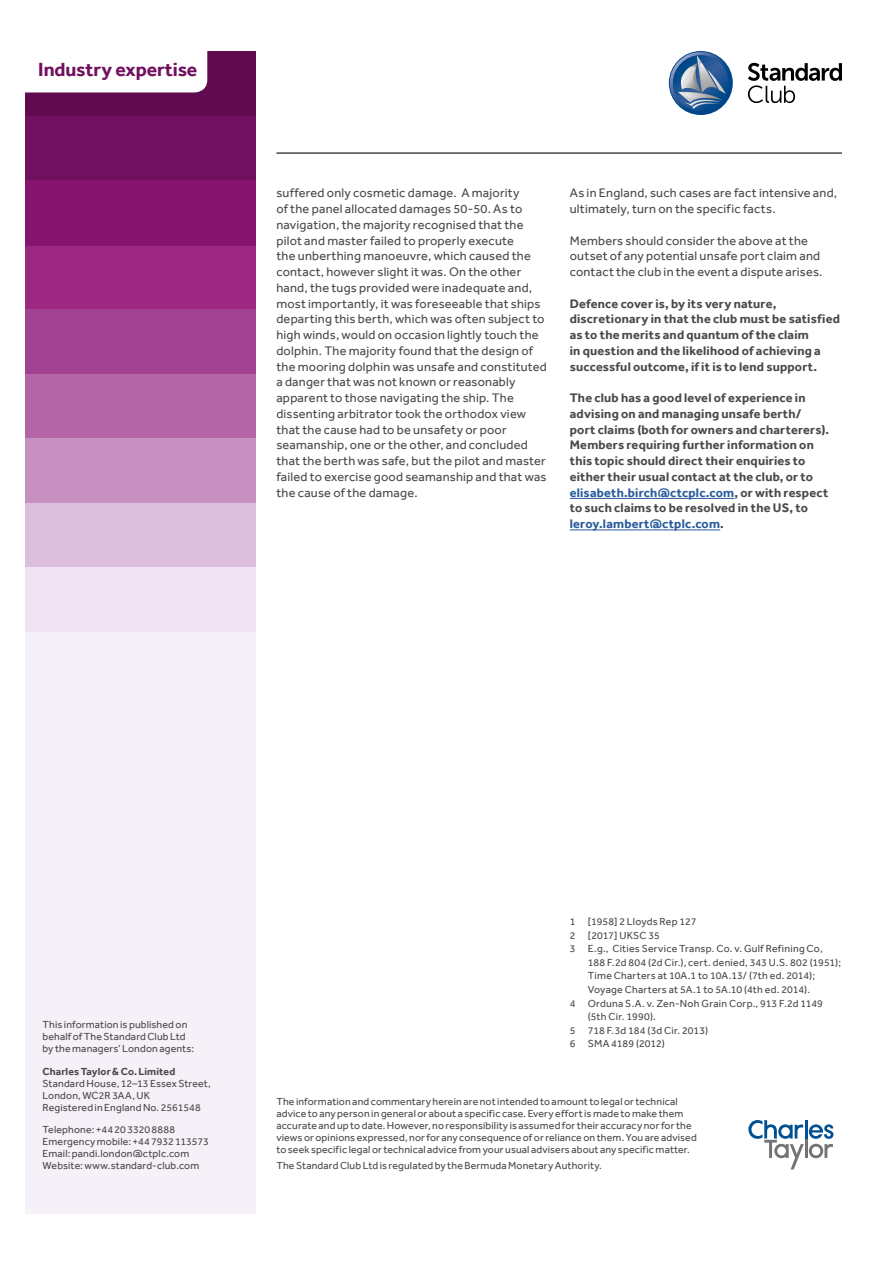
<style>
.page{position:relative;width:893px;height:1263px;background:#fff}
.page>*{position:absolute;margin:0;border:0;box-sizing:border-box;transform-origin:0 0}
.t1{font:700 19.5px "Effra";letter-spacing:-.005em;color:#71105f}
.t2{font:12.75px/15.8px "Effra";letter-spacing:.015em;color:#4a4948}
.t3{font:700 12.75px/15.8px "Effra";letter-spacing:.015em;color:#4a4948}
.t4{font:10.5px/12px "Effra";letter-spacing:.015em;color:#4a4948}
.t5{font:700 10.5px "Effra";letter-spacing:.01em;color:#4a4948}
.s1{color:#275b9b}
</style>
<div class="page">
<div style="left:26px;top:52px;width:230px;height:1161px;background:#f6f0f8"></div>
<div style="left:26px;top:567px;width:230px;height:64px;background:#f0e4f2"></div>
<div style="left:26px;top:502px;width:230px;height:65px;background:#dbbfdd"></div>
<div style="left:26px;top:438px;width:230px;height:64px;background:#c691c1"></div>
<div style="left:26px;top:373px;width:230px;height:65px;background:#b365a5"></div>
<div style="left:26px;top:309px;width:230px;height:64px;background:#a04191"></div>
<div style="left:26px;top:244px;width:230px;height:65px;background:#9c2882"></div>
<div style="left:26px;top:180px;width:230px;height:65px;background:#871570"></div>
<div style="left:26px;top:115px;width:230px;height:65px;background:#71105f"></div>
<div style="left:26px;top:51px;width:230px;height:64px;background:#600b50"></div>
<div style="left:26px;top:51px;width:181px;height:41px;background:#fff"></div>
<svg style="left:748px;top:63px;width:94px;height:40px"></svg>
<svg style="left:669px;top:51px;width:64px;height:64px"></svg>
<svg style="left:670px;top:52px;width:62px;height:62px"></svg>
<svg style="left:673px;top:55px;width:56px;height:56px"></svg>
<svg style="left:678px;top:55px;width:49px;height:54px;background:#5f81a8"></svg>
<svg style="left:748px;top:1120px;width:85px;height:49px"></svg>
<hr style="left:276px;top:152px;width:566px;height:2px;background:#4a4948">
<hr style="left:570px;top:498px;width:164px;height:1px;background:#275b9b">
<hr style="left:570px;top:530px;width:150px;height:1px;background:#275b9b">
<h1 class="t1" style="left:38px;top:58px;width:161px">Industry expertise</h1>
<p class="t2" style="left:276px;top:185px;width:272px">suffered only cosmetic damage. A majority<br>of the panel allocated damages 50-50. As to navigation, the majority recognised that the pilot and master failed to properly execute<br>the unberthing manoeuvre, which caused the contact, however slight it was. On the other hand, the tugs provided were inadequate and, most importantly, it was foreseeable that ships departing this berth, which was often subject to high winds, would on occasion lightly touch the dolphin. The majority found that the design of the mooring dolphin was unsafe and constituted a danger that was not known or reasonably apparent to those navigating the ship. The dissenting arbitrator took the orthodox view that the cause had to be unsafety or poor seamanship, one or the other, and concluded that the berth was safe, but the pilot and master failed to exercise good seamanship and that was the cause of the damage.</p>
<p class="t2" style="left:570px;top:185px;width:269px">As in England, such cases are fact intensive and, ultimately, turn on the specific facts.</p>
<p class="t2" style="left:570px;top:232px;width:254px">Members should consider the above at the outset of any potential unsafe port claim and contact the club in the event a dispute arises.</p>
<p class="t3" style="left:570px;top:295px;width:272px">Defence cover is, by its very nature, discretionary in that the club must be satisfied as to the merits and quantum of the claim<br>in question and the likelihood of achieving a successful outcome, if it is to lend support.</p>
<p class="t3" style="left:570px;top:390px;width:261px">The club has a good level of experience in advising on and managing unsafe berth/ port claims (both for owners and charterers).<br>Members requiring further information on this topic should direct their enquiries to either their usual contact at the club, or to <span class="s1">elisabeth.birch@ctcplc.com</span>, or with respect to such claims to be resolved in the US, to <span class="s1">leroy.lambert@ctplc.com</span>.</p>
<p class="t4" style="left:43px;top:1018px;width:153px">This information is published on behalf of The Standard Club Ltd by the managers’ London agents:</p>
<p class="t5" style="left:43px;top:1065px;width:134px">Charles Taylor &amp; Co. Limited</p>
<p class="t4" style="left:43px;top:1077px;width:170px">Standard House, 12–13 Essex Street,<br>London, WC2R 3AA, UK<br>Registered in England No. 2561548</p>
<p class="t4" style="left:43px;top:1124px;width:168px">Telephone: +44 20 3320 8888<br>Emergency mobile: +44 7932 113573<br>Email: pandi.london@ctplc.com<br>Website: www.standard-club.com</p>
<p class="t4" style="left:570px;top:916px;width:128px">1 [1958] 2 Lloyds Rep 127</p>
<p class="t4" style="left:570px;top:929px;width:92px">2 [2017] UKSC 35</p>
<p class="t4" style="left:570px;top:943px;width:254px">3 E.g., Cities Service Transp. Co. v. Gulf Refining Co,</p>
<p class="t4" style="left:588px;top:956px;width:255px">188 F.2d 804 (2d Cir.), cert. denied, 343 U.S. 802 (1951);</p>
<p class="t4" style="left:588px;top:970px;width:229px">Time Charters at 10A.1 to 10A.13/ (7th ed. 2014);</p>
<p class="t4" style="left:588px;top:983px;width:224px">Voyage Charters at 5A.1 to 5A.10 (4th ed. 2014).</p>
<p class="t4" style="left:570px;top:997px;width:255px">4 Orduna S.A. v. Zen-Noh Grain Corp., 913 F.2d 1149</p>
<p class="t4" style="left:588px;top:1010px;width:70px">(5th Cir. 1990).</p>
<p class="t4" style="left:570px;top:1024px;width:140px">5 718 F.3d 184 (3d Cir. 2013)</p>
<p class="t4" style="left:570px;top:1037px;width:97px">6 SMA 4189 (2012)</p>
<p class="t4" style="left:276px;top:1095px;width:422px">The information and commentary herein are not intended to amount to legal or technical advice to any person in general or about a specific case. Every effort is made to make them accurate and up to date. However, no responsibility is assumed for their accuracy nor for the views or opinions expressed, nor for any consequence of or reliance on them. You are advised to seek specific legal or technical advice from your usual advisers about any specific matter.</p>
<p class="t4" style="left:276px;top:1160px;width:327px">The Standard Club Ltd is regulated by the Bermuda Monetary Authority.</p>
</div>
